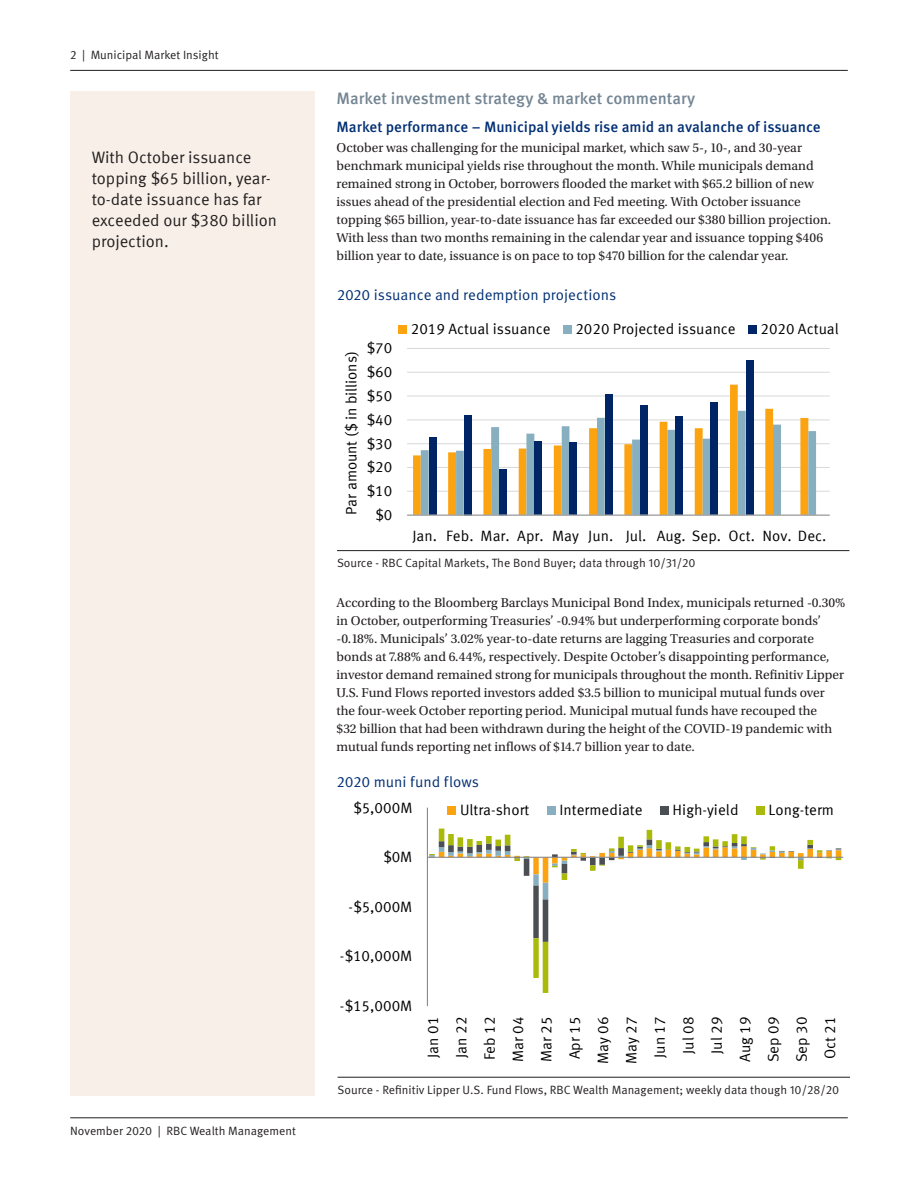
<style>
.page{position:relative;width:918px;height:1188px;background:#fff}
.page>*{position:absolute;margin:0;border:0;box-sizing:border-box;transform-origin:0 0}
.Callout_Text{font:16.5px/21px "Meta Offc Norm";color:#231f20}
.Text_Headline{font:500 16.5px "Meta OT";color:#748593}
.t1{font:15px/28.3px "Meta Offc Norm";color:#000;text-align:right}
.Text_Subhead_-_level{font:500 15px "Meta OT";color:#002f73}
.Graph_Diagram_Header{font:15px "Meta OT Norm";color:#002f73}
.Body_copy{font:13.5px/18px "Utopia Std";color:#231f20}
.Disclosure_Source_w{font:12px "Meta OT Norm";color:#231f20}
</style>
<div class="page">
<hr style="left:70px;top:1118px;width:778px;height:1px;background:#231f20">
<hr style="left:70px;top:70px;width:778px;height:1px;background:#231f20">
<div style="left:70px;top:92px;width:245px;height:1004px;background:#f8f0e8"></div>
<hr style="left:337px;top:550px;width:512px;height:1px;background:#231f20">
<hr style="left:407px;top:491px;width:423px;height:1px;background:#d9d9d9">
<hr style="left:407px;top:467px;width:423px;height:1px;background:#d9d9d9">
<hr style="left:407px;top:443px;width:423px;height:1px;background:#d9d9d9">
<hr style="left:407px;top:420px;width:423px;height:1px;background:#d9d9d9">
<hr style="left:407px;top:396px;width:423px;height:1px;background:#d9d9d9">
<hr style="left:407px;top:372px;width:423px;height:1px;background:#d9d9d9">
<hr style="left:407px;top:348px;width:423px;height:1px;background:#d9d9d9">
<svg style="left:413px;top:385px;width:395px;height:129px"></svg>
<svg style="left:421px;top:411px;width:395px;height:103px"></svg>
<div style="left:429px;top:437px;width:7px;height:78px;background:#002567"></div>
<div style="left:464px;top:415px;width:8px;height:100px;background:#002567"></div>
<div style="left:499px;top:469px;width:8px;height:46px;background:#002567"></div>
<div style="left:534px;top:441px;width:8px;height:74px;background:#002567"></div>
<div style="left:569px;top:443px;width:8px;height:72px;background:#002567"></div>
<div style="left:605px;top:394px;width:8px;height:121px;background:#002567"></div>
<div style="left:640px;top:405px;width:8px;height:110px;background:#002567"></div>
<div style="left:675px;top:417px;width:8px;height:98px;background:#002567"></div>
<div style="left:710px;top:402px;width:8px;height:113px;background:#002567"></div>
<div style="left:746px;top:360px;width:7px;height:155px;background:#002567"></div>
<hr style="left:407px;top:514px;width:423px;height:2px;background:#a6a6a6">
<div style="left:398px;top:325px;width:9px;height:9px;background:#fca311"></div>
<div style="left:563px;top:325px;width:9px;height:9px;background:#87afbf"></div>
<div style="left:748px;top:325px;width:9px;height:9px;background:#002567"></div>
<hr style="left:338px;top:1077px;width:512px;height:1px;background:#231f20">
<svg style="left:429px;top:829px;width:412px;height:164px"></svg>
<hr style="left:427px;top:808px;width:1px;height:198px;background:#868686">
<hr style="left:427px;top:857px;width:416px;height:1px;background:#868686">
<div style="left:448px;top:806px;width:8px;height:9px;background:#fca311"></div>
<div style="left:547px;top:806px;width:9px;height:9px;background:#87afbf"></div>
<div style="left:660px;top:806px;width:9px;height:9px;background:#4b4f54"></div>
<div style="left:756px;top:806px;width:9px;height:9px;background:#aaba0a"></div>
<p class="Disclosure_Source_w" style="left:70px;top:48px;width:150px">2 | Municipal Market Insight</p>
<p class="Callout_Text" style="left:92px;top:148px;width:187px">With October issuance topping $65 billion, year&shy;to-date issuance has far exceeded our $380 billion projection.</p>
<p class="Disclosure_Source_w" style="left:70px;top:1123px;width:227px">November 2020 | RBC Wealth Management</p>
<p class="Text_Headline" style="left:337px;top:88px;width:360px">Market investment strategy &amp; market commentary</p>
<p class="Text_Subhead_-_level" style="left:337px;top:118px;width:486px">Market performance – Municipal yields rise amid an avalanche of issuance</p>
<p class="Body_copy" style="left:337px;top:138px;width:496px">October was challenging for the municipal market, which saw 5-, 10-, and 30-year benchmark municipal yields rise throughout the month. While municipals demand remained strong in October, borrowers flooded the market with $65.2 billion of new issues ahead of the presidential election and Fed meeting. With October issuance topping $65 billion, year-to-date issuance has far exceeded our $380 billion projection.<br>With less than two months remaining in the calendar year and issuance topping $406 billion year to date, issuance is on pace to top $470 billion for the calendar year.</p>
<p class="Graph_Diagram_Header" style="left:337px;top:286px;width:281px">2020 issuance and redemption projections</p>
<p class="t1" style="left:337px;top:515px;width:165px;rotate:-90deg">Par amount ($ in billions)</p>
<p class="t1" style="left:367px;top:334px;width:27px">$70</p>
<p class="t1" style="left:367px;top:358px;width:27px">$60</p>
<p class="t1" style="left:367px;top:382px;width:27px">$50</p>
<p class="t1" style="left:367px;top:406px;width:27px">$40</p>
<p class="t1" style="left:367px;top:430px;width:27px">$30</p>
<p class="t1" style="left:367px;top:453px;width:27px">$20</p>
<p class="t1" style="left:367px;top:477px;width:27px">$10</p>
<p class="t1" style="left:375px;top:501px;width:19px">$0</p>
<p class="t1" style="left:411px;top:315px;width:141px">2019 Actual issuance</p>
<p class="t1" style="left:575px;top:315px;width:162px">2020 Projected issuance</p>
<p class="t1" style="left:760px;top:315px;width:80px">2020 Actual</p>
<p class="t1" style="left:412px;top:522px;width:416px">Jan. Feb. Mar. Apr. May Jun. Jul. Aug. Sep. Oct. Nov. Dec.</p>
<p class="Disclosure_Source_w" style="left:337px;top:556px;width:360px">Source - RBC Capital Markets, The Bond Buyer; data through 10/31/20</p>
<p class="Body_copy" style="left:337px;top:593px;width:510px">According to the Bloomberg Barclays Municipal Bond Index, municipals returned -0.30% in October, outperforming Treasuries’ -0.94% but underperforming corporate bonds’ -0.18%. Municipals’ 3.02% year-to-date returns are lagging Treasuries and corporate bonds at 7.88% and 6.44%, respectively. Despite October’s disappointing performance, investor demand remained strong for municipals throughout the month. Refinitiv Lipper U.S. Fund Flows reported investors added $3.5 billion to municipal mutual funds over the four-week October reporting period. Municipal mutual funds have recouped the<br>$32 billion that had been withdrawn during the height of the COVID-19 pandemic with mutual funds reporting net inflows of $14.7 billion year to date.</p>
<p class="Graph_Diagram_Header" style="left:337px;top:772px;width:144px">2020 muni fund flows</p>
<p class="t1" style="left:353px;top:794px;width:61px">$5,000M</p>
<p class="t1" style="left:383px;top:843px;width:31px">$0M</p>
<p class="t1" style="left:349px;top:893px;width:65px">-$5,000M</p>
<p class="t1" style="left:340px;top:942px;width:74px">-$10,000M</p>
<p class="t1" style="left:340px;top:992px;width:74px">-$15,000M</p>
<p class="t1" style="left:460px;top:796px;width:71px">Ultra-short</p>
<p class="t1" style="left:559px;top:796px;width:85px">Intermediate</p>
<p class="t1" style="left:673px;top:796px;width:67px">High-yield</p>
<p class="t1" style="left:769px;top:796px;width:67px">Long-term</p>
<p class="t1" style="left:419px;top:1064px;width:49px;rotate:-90deg">Jan 01<br>Jan 22<br>Feb 12<br>Mar 04<br>Mar 25<br>Apr 15<br>May 06<br>May 27<br>Jun 17<br>Jul 08<br>Jul 29<br>Aug 19<br>Sep 09<br>Sep 30<br>Oct 21</p>
<p class="Disclosure_Source_w" style="left:338px;top:1082px;width:503px">Source - Refinitiv Lipper U.S. Fund Flows, RBC Wealth Management; weekly data though 10/28/20</p>
</div>
